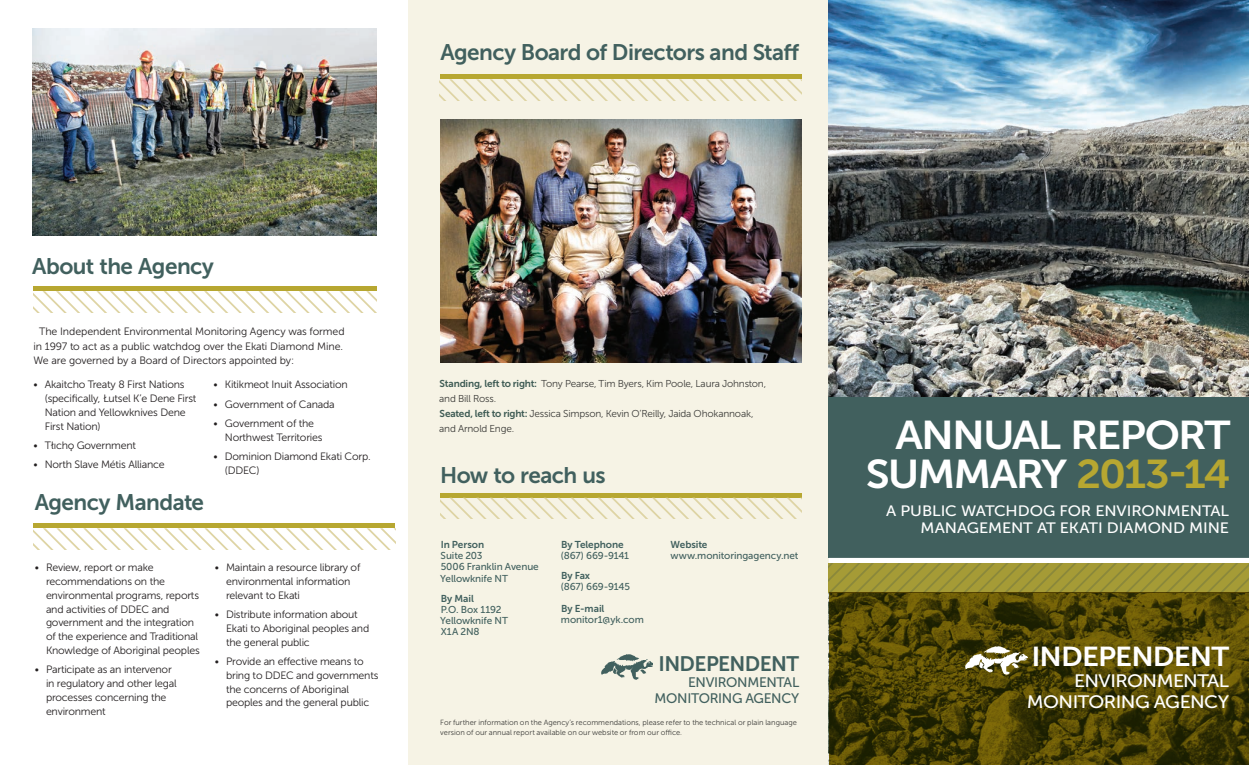
<style>
.page{position:relative;width:1249px;height:765px;background:#fff}
.page>*{position:absolute;margin:0;border:0;box-sizing:border-box;transform-origin:0 0}
.t1{font:40px/38.8px "Museo Sans 700";letter-spacing:-.045em;color:#fff;text-align:right;scale:1.08 1}
.t2{font:27.25px "Museo Sans 700";letter-spacing:-.03em;color:#fff;scale:1.08 1}
.SUBHEAD{font:22.5px "Museo Sans 700";letter-spacing:-.025em;color:#41605e}
.t3{font:20.88px "Museo Sans 700";letter-spacing:-.03em;color:#41605e}
.t4{font:18px "Museo Sans 500";letter-spacing:-.025em;color:#fff;scale:1.08 1}
.t5{font:15px/17.5px "Museo Sans 500";letter-spacing:-.005em;color:#fff;text-align:right;scale:1.08 1}
.t6{font:13.75px "Museo Sans 500";letter-spacing:-.02em;color:#41605e}
.BODY{font:10.62px/13.8px "Museo Sans 300";letter-spacing:-.02em;color:#231f20}
.t7{font:10px/15px "Museo Sans 300";letter-spacing:-.02em;color:#3e3e3f}
.t8{font:10px "Museo Sans 500";letter-spacing:-.01em;color:#41605e}
.t9{font:10px "Museo Sans 700";letter-spacing:-.005em;color:#41605e}
.t10{font:7.5px/10px "Museo Sans 300";color:#3e3e3f}
.s1{font-family:"Museo Sans 700";color:#41605e}
.s2{color:#b7a731}
</style>
<div class="page">
<div style="left:409px;top:0;width:420px;height:765px;background:#f6f3e5"></div>
<div style="left:829px;top:396px;width:420px;height:162px;background:#41605e"></div>
<svg style="left:829px;top:563px;width:420px;height:29px;background:#9f9736"></svg>
<svg style="left:829px;top:592px;width:420px;height:173px;background:#4c4304"></svg>
<div style="left:33px;top:286px;width:344px;height:5px;background:#b7a731"></div>
<svg style="left:33px;top:291px;width:344px;height:21px"></svg>
<div style="left:34px;top:523px;width:361px;height:5px;background:#b7a731"></div>
<svg style="left:34px;top:528px;width:361px;height:21px"></svg>
<div style="left:440px;top:74px;width:361px;height:5px;background:#b7a731"></div>
<svg style="left:440px;top:79px;width:361px;height:21px"></svg>
<hr style="left:440px;top:493px;width:362px;height:4px;background:#b7a731">
<svg style="left:440px;top:498px;width:362px;height:21px"></svg>
<img style="left:829px;top:0;width:420px;height:396px">
<img style="left:966px;top:646px;width:61px;height:29px">
<img style="left:440px;top:120px;width:361px;height:243px">
<img style="left:32px;top:28px;width:345px;height:208px">
<img style="left:601px;top:655px;width:52px;height:24px">
<p class="SUBHEAD" style="left:440px;top:39px;width:360px">Agency Board of Directors and Staff</p>
<p class="SUBHEAD" style="left:32px;top:254px;width:183px">About the Agency</p>
<p class="BODY" style="left:33px;top:324px;width:313px;line-height:14.4px;text-indent:6px">The Independent Environmental Monitoring Agency was formed in 1997 to act as a public watchdog over the Ekati Diamond Mine.<br>We are governed by a Board of Directors appointed by:</p>
<p class="BODY" style="left:45px;top:378px;width:153px;text-indent:-11px">• Akaitcho Treaty 8 First Nations (specifically, Łutsel K’e Dene First<br>Nation and Yellowknives Dene<br>First Nation)</p>
<p class="BODY" style="left:34px;top:438px;width:104px">• Tłıcho ˛ Government</p>
<p class="BODY" style="left:34px;top:458px;width:133px">• North Slave Métis Alliance</p>
<p class="BODY" style="left:214px;top:378px;width:136px">• Kitikmeot Inuit Association</p>
<p class="BODY" style="left:214px;top:397px;width:123px">• Government of Canada</p>
<p class="BODY" style="left:225px;top:417px;width:99px;text-indent:-11px">• Government of the<br>Northwest Territories</p>
<p class="BODY" style="left:225px;top:450px;width:147px;text-indent:-11px">• Dominion Diamond Ekati Corp. (DDEC)</p>
<p class="SUBHEAD" style="left:35px;top:490px;width:171px">Agency Mandate</p>
<p class="BODY" style="left:46px;top:561px;width:155px;text-indent:-11px">• Review, report or make recommendations on the environmental programs, reports and activities of DDEC and government and the integration of the experience and Traditional<br>Knowledge of Aboriginal peoples</p>
<p class="BODY" style="left:46px;top:663px;width:132px;text-indent:-11px">• Participate as an intervenor in regulatory and other legal processes concerning the environment</p>
<p class="BODY" style="left:226px;top:561px;width:136px;text-indent:-11px">• Maintain a resource library of environmental information relevant to Ekati</p>
<p class="BODY" style="left:226px;top:608px;width:145px;text-indent:-11px">• Distribute information about<br>Ekati to Aboriginal peoples and the general public</p>
<p class="BODY" style="left:226px;top:655px;width:154px;text-indent:-11px">• Provide an effective means to bring to DDEC and governments the concerns of Aboriginal peoples and the general public</p>
<p class="t7" style="left:439px;top:376px;width:328px"><span class="s1">Standing, left to right:</span> Tony Pearse, Tim Byers, Kim Poole, Laura Johnston, and Bill Ross.<br><span class="s1">Seated, left to right:</span> Jessica Simpson, Kevin O’Reilly, Jaida Ohokannoak, and Arnold Enge.</p>
<p class="SUBHEAD" style="left:440px;top:463px;width:167px">How to reach us</p>
<p class="t9" style="left:441px;top:539px;width:45px">In Person</p>
<p class="t8" style="left:441px;top:550px;width:43px">Suite 203</p>
<p class="t8" style="left:441px;top:562px;width:100px">5006 Franklin Avenue</p>
<p class="t8" style="left:440px;top:573px;width:69px">Yellowknife NT</p>
<p class="t9" style="left:441px;top:593px;width:35px">By Mail</p>
<p class="t8" style="left:441px;top:604px;width:62px">P.O. Box 1192</p>
<p class="t8" style="left:440px;top:615px;width:69px">Yellowknife NT</p>
<p class="t8" style="left:441px;top:627px;width:40px">X1A 2N8</p>
<p class="t9" style="left:561px;top:539px;width:64px">By Telephone</p>
<p class="t8" style="left:561px;top:550px;width:70px">(867) 669-9141</p>
<p class="t9" style="left:561px;top:570px;width:31px">By Fax</p>
<p class="t8" style="left:561px;top:582px;width:71px">(867) 669-9145</p>
<p class="t9" style="left:561px;top:603px;width:45px">By E-mail</p>
<p class="t8" style="left:561px;top:614px;width:84px">monitor1@yk.com</p>
<p class="t9" style="left:670px;top:539px;width:38px">Website</p>
<p class="t8" style="left:670px;top:550px;width:130px">www.monitoringagency.net</p>
<p class="t3" style="left:658px;top:652px;width:142px">INDEPENDENT</p>
<p class="t6" style="left:688px;top:675px;width:113px">ENVIRONMENTAL</p>
<p class="t6" style="left:654px;top:691px;width:146px">MONITORING AGENCY</p>
<p class="t10" style="left:440px;top:717px;width:358px">For further information on the Agency’s recommendations, please refer to the technical or plain language version of our annual report available on our website or from our office.</p>
<p class="t1" style="left:865px;top:416px;width:339px">ANNUAL REPORT<br>SUMMARY <span class="s2">2013-14</span></p>
<p class="t5" style="left:886px;top:502px;width:319px">A PUBLIC WATCHDOG FOR ENVIRONMENTAL<br>MANAGEMENT AT EKATI DIAMOND MINE</p>
<p class="t2" style="left:1031px;top:641px;width:185px">INDEPENDENT</p>
<p class="t4" style="left:1074px;top:671px;width:145px">ENVIRONMENTAL</p>
<p class="t4" style="left:1027px;top:692px;width:189px">MONITORING AGENCY</p>
</div>
